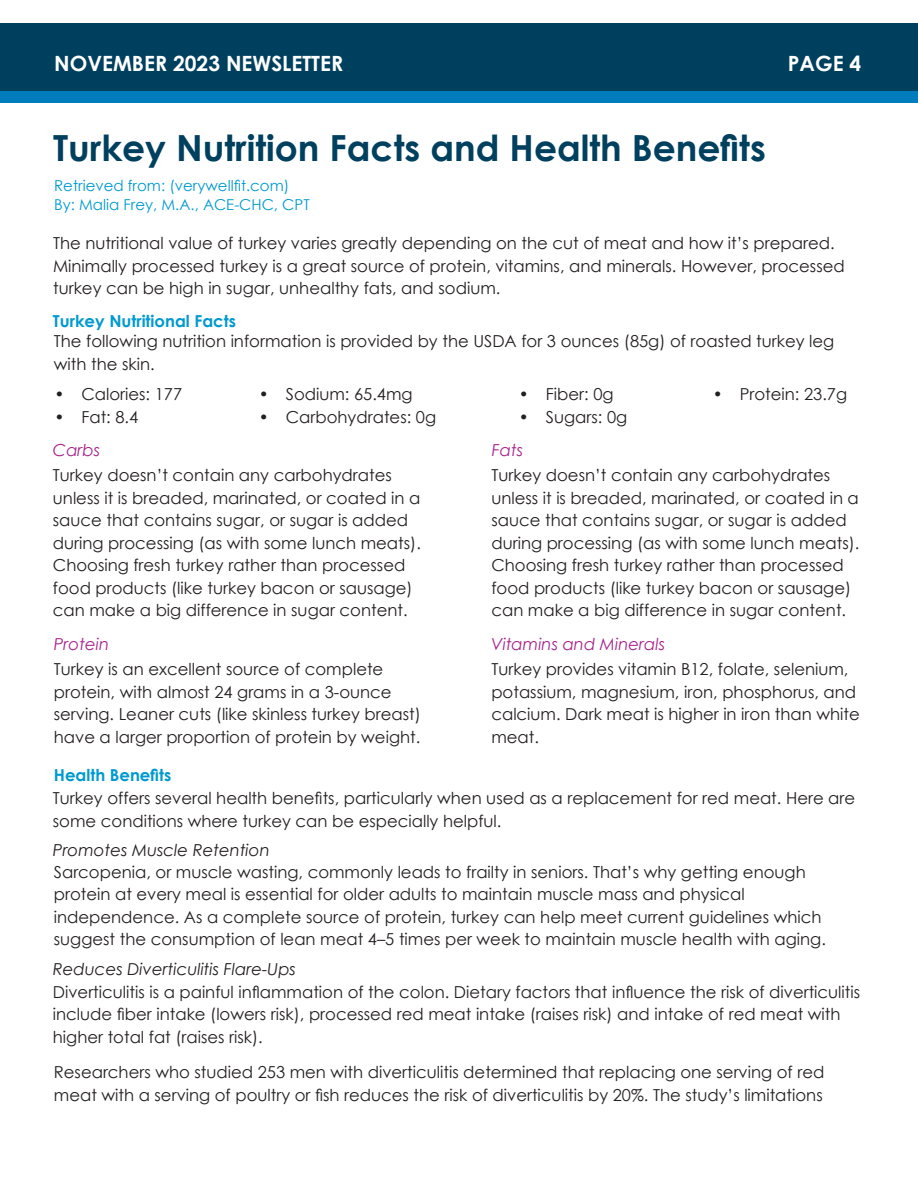
<style>
.page{position:relative;width:918px;height:1188px;background:#fff}
.page>*{position:absolute;margin:0;border:0;box-sizing:border-box;transform-origin:0 0}
.t1{font:700 36px "Century Gothic";color:#00405f}
.t2{font:700 21px "Century Gothic";color:#fff}
.t3{font:16.5px/22.5px "Century Gothic";color:#231f20}
.t4{font:italic 16.5px "Century Gothic";color:#231f20}
.t5{font:700 16.5px "Century Gothic";color:#009ad0}
.t6{font:italic 16.5px "Century Gothic";color:#a7228c}
.t7{font:15px "Century Gothic";color:#009ad0}
</style>
<div class="page">
<div style="left:0;top:24px;width:918px;height:78px;background:#00405f"></div>
<div style="left:0;top:92px;width:918px;height:11px;background:#007bbb"></div>
<p class="t2" style="left:54px;top:48px;width:290px">NOVEMBER 2023 NEWSLETTER</p>
<p class="t2" style="left:788px;top:48px;width:75px">PAGE 4</p>
<p class="t1" style="left:53px;top:120px;width:714px">Turkey Nutrition Facts and Health Benefits</p>
<p class="t7" style="left:54px;top:176px;width:237px">Retrieved from: (verywellfit.com)</p>
<p class="t7" style="left:54px;top:194px;width:257px">By: Malia Frey, M.A., ACE-CHC, CPT</p>
<p class="t3" style="left:53px;top:232px;width:793px">The nutritional value of turkey varies greatly depending on the cut of meat and how it’s prepared.<br>Minimally processed turkey is a great source of protein, vitamins, and minerals. However, processed turkey can be high in sugar, unhealthy fats, and sodium.</p>
<p class="t5" style="left:53px;top:309px;width:185px">Turkey Nutritional Facts</p>
<p class="t3" style="left:54px;top:330px;width:782px">The following nutrition information is provided by the USDA for 3 ounces (85g) of roasted turkey leg with the skin.</p>
<p class="t3" style="left:519px;top:383px;width:96px">• Fiber: 0g</p>
<p class="t3" style="left:519px;top:405px;width:110px">• Sugars: 0g</p>
<p class="t6" style="left:53px;top:438px;width:49px">Carbs</p>
<p class="t3" style="left:53px;top:464px;width:369px">Turkey doesn’t contain any carbohydrates unless it is breaded, marinated, or coated in a sauce that contains sugar, or sugar is added during processing (as with some lunch meats).<br>Choosing fresh turkey rather than processed food products (like turkey bacon or sausage) can make a big difference in sugar content.</p>
<p class="t3" style="left:54px;top:383px;width:129px">• Calories: 177</p>
<p class="t3" style="left:54px;top:405px;width:85px">• Fat: 8.4</p>
<p class="t3" style="left:259px;top:383px;width:155px">• Sodium: 65.4mg</p>
<p class="t3" style="left:259px;top:405px;width:179px">• Carbohydrates: 0g</p>
<p class="t3" style="left:713px;top:383px;width:136px">• Protein: 23.7g</p>
<p class="t6" style="left:492px;top:438px;width:33px">Fats</p>
<p class="t3" style="left:491px;top:464px;width:369px">Turkey doesn’t contain any carbohydrates unless it is breaded, marinated, or coated in a sauce that contains sugar, or sugar is added during processing (as with some lunch meats).<br>Choosing fresh turkey rather than processed food products (like turkey bacon or sausage) can make a big difference in sugar content.</p>
<p class="t6" style="left:54px;top:632px;width:57px">Protein</p>
<p class="t3" style="left:54px;top:658px;width:369px">Turkey is an excellent source of complete protein, with almost 24 grams in a 3-ounce serving. Leaner cuts (like skinless turkey breast) have a larger proportion of protein by weight.</p>
<p class="t6" style="left:491px;top:632px;width:175px">Vitamins and Minerals</p>
<p class="t3" style="left:491px;top:658px;width:370px">Turkey provides vitamin B12, folate, selenium, potassium, magnesium, iron, phosphorus, and calcium. Dark meat is higher in iron than white meat.</p>
<p class="t5" style="left:54px;top:763px;width:119px">Health Benefits</p>
<p class="t3" style="left:53px;top:787px;width:804px">Turkey offers several health benefits, particularly when used as a replacement for red meat. Here are some conditions where turkey can be especially helpful.</p>
<p class="t4" style="left:53px;top:838px;width:218px">Promotes Muscle Retention</p>
<p class="t3" style="left:54px;top:860px;width:774px">Sarcopenia, or muscle wasting, commonly leads to frailty in seniors. That’s why getting enough protein at every meal is essential for older adults to maintain muscle mass and physical independence. As a complete source of protein, turkey can help meet current guidelines which suggest the consumption of lean meat 4–5 times per week to maintain muscle health with aging.</p>
<p class="t4" style="left:53px;top:958px;width:245px">Reduces Diverticulitis Flare-Ups</p>
<p class="t3" style="left:53px;top:980px;width:809px">Diverticulitis is a painful inflammation of the colon. Dietary factors that influence the risk of diverticulitis include fiber intake (lowers risk), processed red meat intake (raises risk) and intake of red meat with higher total fat (raises risk).</p>
<p class="t3" style="left:54px;top:1061px;width:772px">Researchers who studied 253 men with diverticulitis determined that replacing one serving of red meat with a serving of poultry or fish reduces the risk of diverticulitis by 20%. The study’s limitations</p>
</div>
